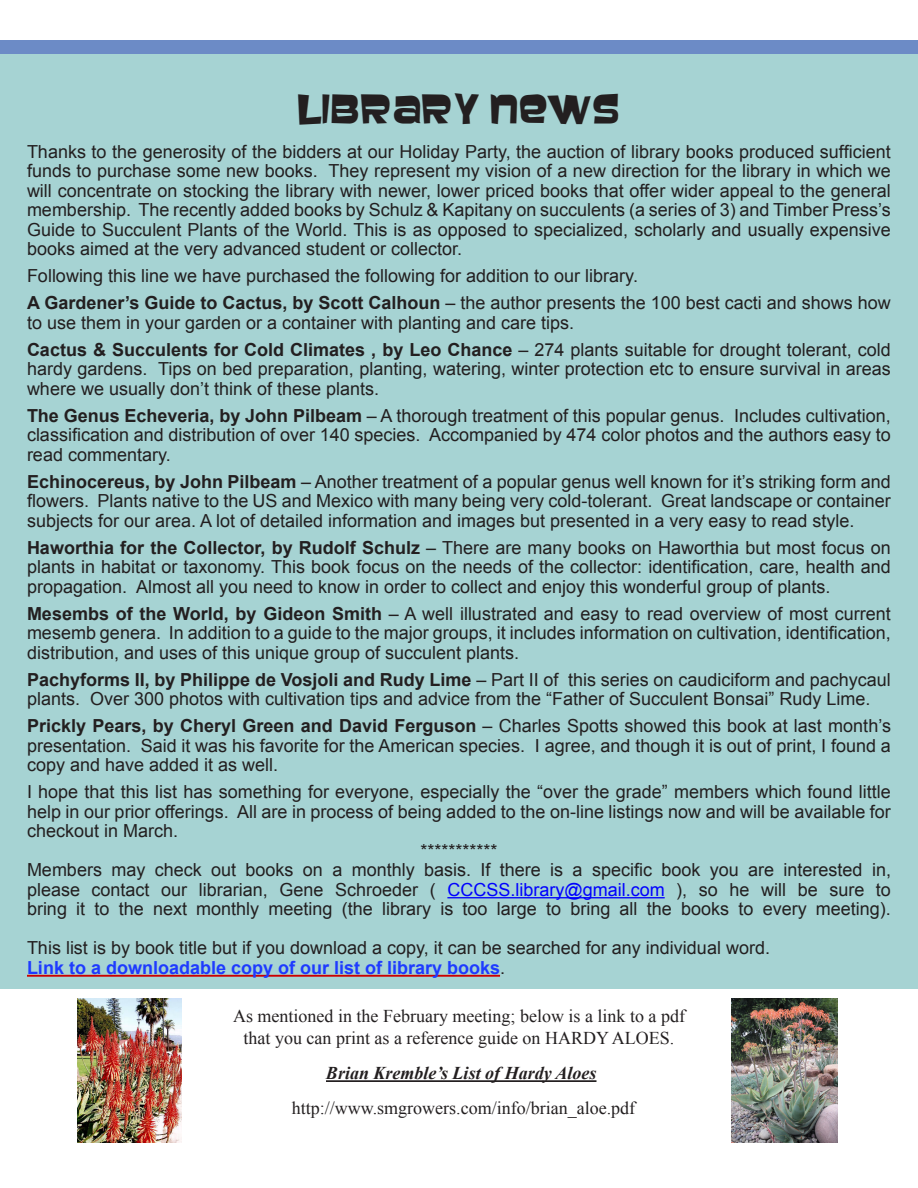
<style>
.page{position:relative;width:918px;height:1188px;background:#fff}
.page>*{position:absolute;margin:0;border:0;box-sizing:border-box;transform-origin:0 0}
.t1{font:36px "Baveuse";color:#231f20}
.t2{font:18px/19.5px "Arial";color:#231f20;text-align:justify}
.t3{font:18px "Times New Roman";color:#231f20}
.t4{font:700 18px "Arial";color:#1e3bff}
.t5{font:italic 700 18px "Times New Roman";color:#231f20}
.s1{font-weight:700}
.s2{color:#00f}
.s3{font-weight:400;color:#231f20}
</style>
<div class="page">
<div style="left:0;top:41px;width:918px;height:13px;background:#6c8bc6"></div>
<img style="left:731px;top:998px;width:107px;height:145px">
<hr style="left:326px;top:1080px;width:271px;height:2px;background:#231f20">
<div style="left:0;top:54px;width:918px;height:934px;background:#a6d3d3"></div>
<hr style="left:447px;top:897px;width:218px;height:1px;background:#00f">
<hr style="left:27px;top:975px;width:473px;height:2px;background:#c00">
<img style="left:78px;top:998px;width:103px;height:145px">
<p class="t1" style="left:298px;top:88px;width:323px">LIBRARY NEWS</p>
<p class="t2" style="left:27px;top:142px;width:865px">Thanks to the generosity of the bidders at our Holiday Party, the auction of library books produced sufficient funds to purchase some new books. They represent my vision of a new direction for the library in which we will concentrate on stocking the library with newer, lower priced books that offer wider appeal to the general membership. The recently added books by Schulz &amp; Kapitany on succulents (a series of 3) and Timber Press’s Guide to Succulent Plants of the World. This is as opposed to specialized, scholarly and usually expensive books aimed at the very advanced student or collector.</p>
<p class="t2" style="left:27px;top:266px;width:613px">Following this line we have purchased the following for addition to our library.</p>
<p class="t2" style="left:27px;top:293px;width:865px"><span class="s1">A Gardener’s Guide to Cactus, by Scott Calhoun</span> – the author presents the 100 best cacti and shows how to use them in your garden or a container with planting and care tips.</p>
<p class="t2" style="left:27px;top:340px;width:865px"><span class="s1">Cactus &amp; Succulents for Cold Climates , by Leo Chance</span> – 274 plants suitable for drought tolerant, cold hardy gardens. Tips on bed preparation, planting, watering, winter protection etc to ensure survival in areas where we usually don’t think of these plants.</p>
<p class="t2" style="left:27px;top:406px;width:866px"><span class="s1">The Genus Echeveria, by John Pilbeam</span> – A thorough treatment of this popular genus. Includes cultivation, classification and distribution of over 140 species. Accompanied by 474 color photos and the authors easy to read commentary.</p>
<p class="t2" style="left:27px;top:472px;width:865px"><span class="s1">Echinocereus, by John Pilbeam</span> – Another treatment of a popular genus well known for it’s striking form and flowers. Plants native to the US and Mexico with many being very cold-tolerant. Great landscape or container subjects for our area. A lot of detailed information and images but presented in a very easy to read style.</p>
<p class="t2" style="left:27px;top:538px;width:865px"><span class="s1">Haworthia for the Collector, by Rudolf Schulz</span> – There are many books on Haworthia but most focus on plants in habitat or taxonomy. This book focus on the needs of the collector: identification, care, health and propagation. Almost all you need to know in order to collect and enjoy this wonderful group of plants.</p>
<p class="t2" style="left:27px;top:604px;width:866px"><span class="s1">Mesembs of the World, by Gideon Smith</span> – A well illustrated and easy to read overview of most current mesemb genera. In addition to a guide to the major groups, it includes information on cultivation, identification, distribution, and uses of this unique group of succulent plants.</p>
<p class="t2" style="left:27px;top:670px;width:865px"><span class="s1">Pachyforms II, by Philippe de Vosjoli and Rudy Lime</span> – Part II of this series on caudiciform and pachycaul plants. Over 300 photos with cultivation tips and advice from the “Father of Succulent Bonsai” Rudy Lime.</p>
<p class="t2" style="left:27px;top:716px;width:866px"><span class="s1">Prickly Pears, by Cheryl Green and David Ferguson</span> – Charles Spotts showed this book at last month’s presentation. Said it was his favorite for the American species. I agree, and though it is out of print, I found a copy and have added it as well.</p>
<p class="t2" style="left:27px;top:782px;width:865px">I hope that this list has something for everyone, especially the “over the grade” members which found little help in our prior offerings. All are in process of being added to the on-line listings now and will be available for checkout in March.</p>
<p class="t2" style="left:420px;top:841px;width:79px">***********</p>
<p class="t2" style="left:27px;top:860px;width:866px">Members may check out books on a monthly basis. If there is a specific book you are interested in, please contact our librarian, Gene Schroeder ( <span class="s2">CCCSS.library@gmail.com</span> ), so he will be sure to bring it to the next monthly meeting (the library is too large to bring all the books to every meeting).</p>
<p class="t2" style="left:27px;top:938px;width:745px">This list is by book title but if you download a copy, it can be searched for any individual word.</p>
<p class="t4" style="left:27px;top:956px;width:480px">Link to a downloadable copy of our list of library books<span class="s3">.</span></p>
<p class="t3" style="left:233px;top:1004px;width:453px">As mentioned in the February meeting; below is a link to a pdf</p>
<p class="t3" style="left:244px;top:1026px;width:432px">that you can print as a reference guide on HARDY ALOES.</p>
<p class="t5" style="left:326px;top:1061px;width:272px">Brian Kremble’s List of Hardy Aloes</p>
<p class="t3" style="left:292px;top:1096px;width:345px">http://www.smgrowers.com/info/brian_aloe.pdf</p>
</div>
